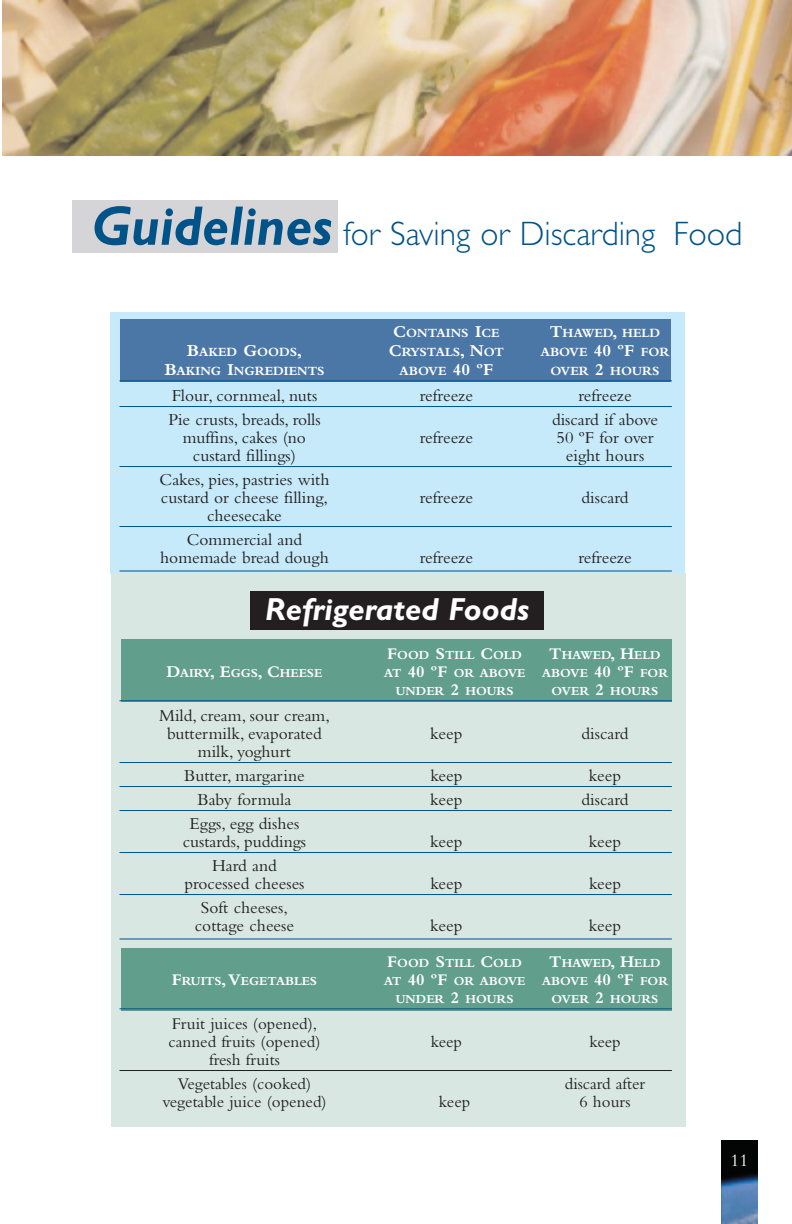
<style>
.page{position:relative;width:792px;height:1224px;background:#fff}
.page>*{position:absolute;margin:0;border:0;box-sizing:border-box;transform-origin:0 0}
.t1{font:300 34px "Gill Sans";color:#005389}
.t2{font:italic 700 32px "Gill Sans";color:#fff}
.t3{font:18px "Bembo";color:#fff}
.t4{font:17.4px/18px "Bembo";color:#231f20;text-align:center}
.t5{font:17px/18px "Bembo";color:#231f20}
.t6{font:700 13px "Bembo";color:#fff}
.t7{font:700 13px "Bembo";letter-spacing:-.04em;color:#fff}
.t8{font:700 12.8px "Bembo";color:#fff}
.s1{font-weight:700;font-style:italic;font-size:56px}
.s2{font-size:17.4px}
.s3{font-size:17px}
</style>
<div class="page">
<img style="left:721px;top:1140px;width:36px;height:84px">
<img style="left:2px;top:0;width:790px;height:156px">
<div style="left:111px;top:312px;width:574px;height:262px;background:#c6eafa"></div>
<div style="left:72px;top:200px;width:266px;height:52px;background:#d5d4d6"></div>
<div style="left:111px;top:573px;width:575px;height:553px;background:#d8e7e2"></div>
<div style="left:250px;top:592px;width:294px;height:38px;background:#231f20"></div>
<div style="left:120px;top:319px;width:551px;height:63px;background:#4b77a6"></div>
<div style="left:121px;top:948px;width:551px;height:63px;background:#619e8b"></div>
<div style="left:122px;top:639px;width:550px;height:63px;background:#619e8b"></div>
<hr style="left:119px;top:380px;width:553px;height:1px;background:#005389">
<hr style="left:119px;top:406px;width:553px;height:1px;background:#005389">
<hr style="left:119px;top:466px;width:553px;height:1px;background:#005389">
<hr style="left:119px;top:526px;width:553px;height:1px;background:#005389">
<hr style="left:119px;top:571px;width:553px;height:1px;background:#005389">
<hr style="left:119px;top:700px;width:553px;height:1px;background:#005389">
<hr style="left:119px;top:762px;width:553px;height:1px;background:#005389">
<hr style="left:119px;top:786px;width:553px;height:1px;background:#005389">
<hr style="left:119px;top:810px;width:553px;height:1px;background:#005389">
<hr style="left:119px;top:852px;width:553px;height:1px;background:#005389">
<hr style="left:119px;top:894px;width:553px;height:1px;background:#005389">
<hr style="left:119px;top:939px;width:553px;height:1px;background:#005389">
<hr style="left:119px;top:1008px;width:553px;height:1px;background:#005389">
<hr style="left:119px;top:1070px;width:553px;height:1px;background:#231f20">
<h1 class="t1" style="left:92px;top:220px;width:652px"><span class="s1">Guidelines</span> for Saving or Discarding Food</h1>
<p class="t6" style="left:393px;top:329px;width:108px"><span class="s2">C</span>ONTAINS <span class="s2">I</span>CE</p>
<p class="t6" style="left:550px;top:329px;width:112px"><span class="s2">T</span>HAWED<span class="s2">,</span> HELD</p>
<p class="t6" style="left:187px;top:347px;width:117px"><span class="s2">B</span>AKED <span class="s2">G</span>OODS<span class="s2">,</span></p>
<p class="t7" style="left:389px;top:347px;width:116px"><span class="s2">C</span>RYSTALS<span class="s2">, N</span>OT</p>
<p class="t6" style="left:540px;top:347px;width:131px">ABOVE <span class="s2">40 ºF</span> FOR</p>
<p class="t6" style="left:164px;top:366px;width:162px"><span class="s2">B</span>AKING <span class="s2">I</span>NGREDIENTS</p>
<p class="t6" style="left:399px;top:366px;width:96px">ABOVE <span class="s2">40 ºF</span></p>
<p class="t6" style="left:550px;top:366px;width:111px">OVER <span class="s2">2</span> HOURS</p>
<p class="t4" style="left:172px;top:388px;width:147px">Flour, cornmeal, nuts</p>
<p class="t4" style="left:420px;top:388px;width:55px">refreeze</p>
<p class="t4" style="left:578px;top:388px;width:55px">refreeze</p>
<p class="t4" style="left:168px;top:412px;width:154px">Pie crusts, breads, rolls</p>
<p class="t4" style="left:552px;top:412px;width:108px">discard if above</p>
<p class="t4" style="left:183px;top:430px;width:125px">muffins, cakes (no</p>
<p class="t4" style="left:420px;top:430px;width:55px">refreeze</p>
<p class="t4" style="left:556px;top:430px;width:99px">50 ºF for over</p>
<p class="t4" style="left:193px;top:448px;width:105px">custard fillings)</p>
<p class="t4" style="left:566px;top:448px;width:80px">eight hours</p>
<p class="t4" style="left:160px;top:472px;width:171px;text-align:left">Cakes, pies, pastries with custard or cheese filling,</p>
<p class="t4" style="left:420px;top:490px;width:55px">refreeze</p>
<p class="t4" style="left:582px;top:490px;width:48px">discard</p>
<p class="t4" style="left:187px;top:505px;width:117px;line-height:24px">cheesecake<br>Commercial and</p>
<p class="t4" style="left:160px;top:550px;width:170px">homemade bread dough</p>
<p class="t4" style="left:420px;top:550px;width:55px">refreeze</p>
<p class="t4" style="left:578px;top:550px;width:55px">refreeze</p>
<h2 class="t2" style="left:265px;top:597px;width:266px">Refrigerated Foods</h2>
<p class="t8" style="left:387px;top:650px;width:137px"><span class="s3">F</span>OOD <span class="s3">S</span>TILL <span class="s3">C</span>OLD</p>
<p class="t8" style="left:549px;top:650px;width:113px"><span class="s3">T</span>HAWED<span class="s3">, H</span>ELD</p>
<p class="t8" style="left:167px;top:668px;width:157px"><span class="s3">D</span>AIRY<span class="s3">, E</span>GGS<span class="s3">, C</span>HEESE</p>
<p class="t8" style="left:384px;top:668px;width:143px">AT <span class="s3">40 ºF</span> OR ABOVE</p>
<p class="t8" style="left:542px;top:668px;width:128px">ABOVE <span class="s3">40 ºF</span> FOR</p>
<p class="t8" style="left:396px;top:686px;width:119px">UNDER <span class="s3">2</span> HOURS</p>
<p class="t8" style="left:552px;top:686px;width:108px">OVER <span class="s3">2</span> HOURS</p>
<p class="t4" style="left:159px;top:708px;width:172px">Mild, cream, sour cream, buttermilk, evaporated</p>
<p class="t4" style="left:430px;top:726px;width:34px">keep</p>
<p class="t4" style="left:582px;top:726px;width:48px">discard</p>
<p class="t4" style="left:184px;top:741px;width:122px;line-height:24px">milk, yoghurt<br>Butter, margarine</p>
<p class="t4" style="left:430px;top:768px;width:34px">keep</p>
<p class="t4" style="left:589px;top:768px;width:34px">keep</p>
<p class="t4" style="left:198px;top:792px;width:95px">Baby formula</p>
<p class="t4" style="left:430px;top:792px;width:34px">keep</p>
<p class="t4" style="left:582px;top:792px;width:48px">discard</p>
<p class="t4" style="left:183px;top:816px;width:125px">Eggs, egg dishes custards, puddings</p>
<p class="t4" style="left:430px;top:834px;width:34px">keep</p>
<p class="t4" style="left:589px;top:834px;width:34px">keep</p>
<p class="t4" style="left:184px;top:858px;width:122px">Hard and processed cheeses</p>
<p class="t4" style="left:195px;top:900px;width:101px">Soft cheeses, cottage cheese</p>
<p class="t4" style="left:430px;top:876px;width:34px">keep</p>
<p class="t4" style="left:589px;top:876px;width:34px">keep</p>
<p class="t4" style="left:430px;top:918px;width:34px">keep</p>
<p class="t4" style="left:589px;top:918px;width:34px">keep</p>
<p class="t8" style="left:387px;top:958px;width:137px"><span class="s3">F</span>OOD <span class="s3">S</span>TILL <span class="s3">C</span>OLD</p>
<p class="t8" style="left:549px;top:958px;width:113px"><span class="s3">T</span>HAWED<span class="s3">, H</span>ELD</p>
<p class="t8" style="left:172px;top:976px;width:147px"><span class="s3">F</span>RUITS<span class="s3">,V</span>EGETABLES</p>
<p class="t8" style="left:384px;top:976px;width:143px">AT <span class="s3">40 ºF</span> OR ABOVE</p>
<p class="t8" style="left:542px;top:976px;width:128px">ABOVE <span class="s3">40 ºF</span> FOR</p>
<p class="t8" style="left:396px;top:994px;width:119px">UNDER <span class="s3">2</span> HOURS</p>
<p class="t8" style="left:552px;top:994px;width:108px">OVER <span class="s3">2</span> HOURS</p>
<p class="t5" style="left:169px;top:1016px;width:153px">Fruit juices (opened), canned fruits (opened)</p>
<p class="t5" style="left:431px;top:1034px;width:33px">keep</p>
<p class="t5" style="left:589px;top:1034px;width:33px">keep</p>
<p class="t5" style="left:178px;top:1049px;width:135px;line-height:24px;text-align:center">fresh fruits<br>Vegetables (cooked)</p>
<p class="t5" style="left:565px;top:1076px;width:82px">discard after</p>
<p class="t5" style="left:162px;top:1094px;width:166px">vegetable juice (opened)</p>
<p class="t5" style="left:439px;top:1094px;width:33px">keep</p>
<p class="t5" style="left:579px;top:1094px;width:53px">6 hours</p>
<p class="t3" style="left:731px;top:1154px;width:19px">11</p>
</div>
